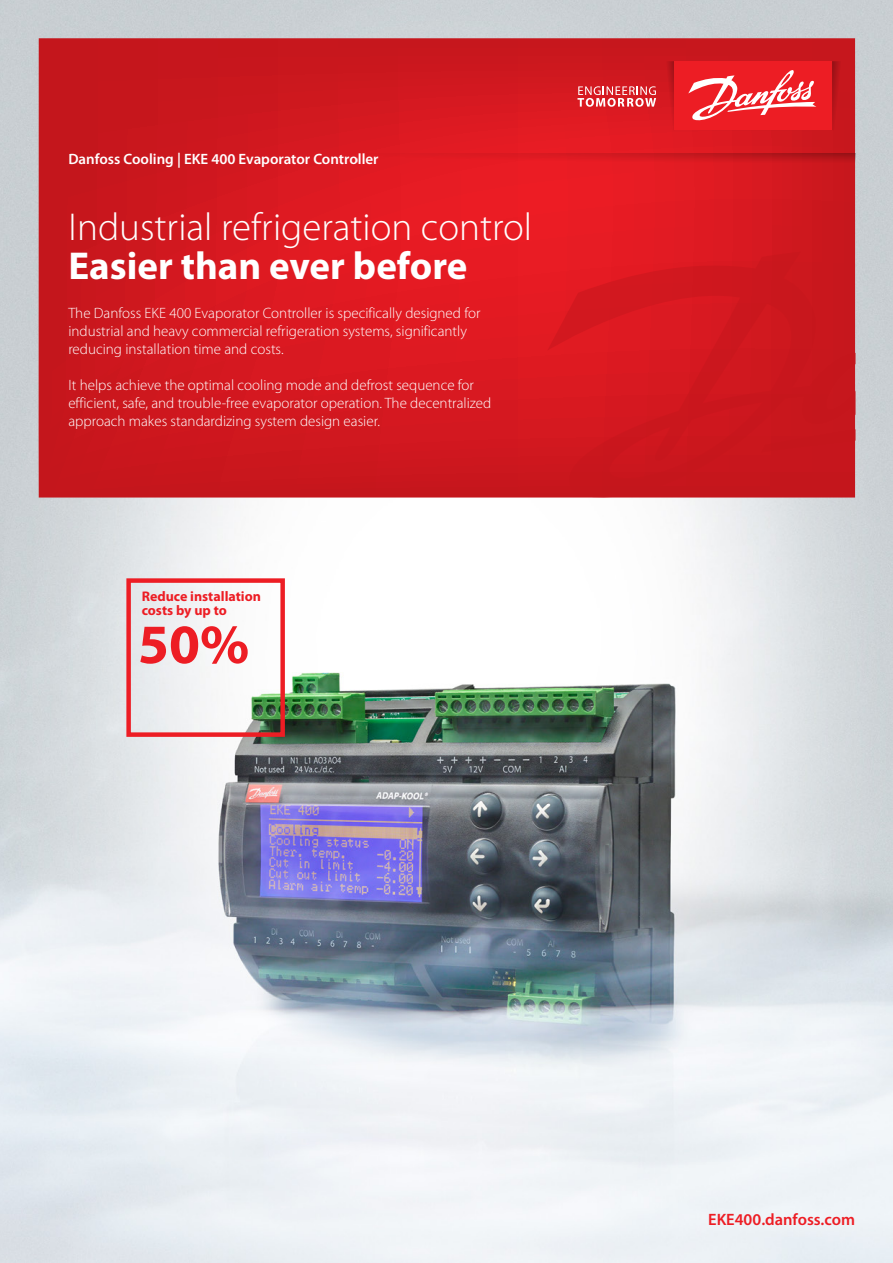
<style>
.page{position:relative;width:893px;height:1263px;background:#fff}
.page>*{position:absolute;margin:0;border:0;box-sizing:border-box;transform-origin:0 0}
.t1{font:700 55.95px "Myriad Pro";color:#ed1d24}
.t2{font:300 39px "Myriad Pro";color:#fff}
.t3{font:700 39px "Myriad Pro";color:#fff}
.t4{font:600 16.5px "Myriad Pro";color:#ed1d24}
.t5{font:300 15px/18px "Myriad Pro";color:#fff}
.t6{font:600 15px "Myriad Pro";color:#fff}
.t7{font:700 13.95px/14px "Myriad Pro";color:#ed1d24}
</style>
<div class="page">
<img style="left:0;top:0;width:893px;height:1263px">
<svg style="left:39px;top:38px;width:816px;height:459px;background:#d3181f"></svg>
<svg style="left:547px;top:230px;width:308px;height:267px;background:#d0171e"></svg>
<div style="left:126px;top:578px;width:159px;height:159px;border:4px solid #ed1d24"></div>
<svg style="left:832px;top:61px;width:13px;height:69px"></svg>
<svg style="left:662px;top:61px;width:12px;height:69px"></svg>
<svg style="left:358px;top:153px;width:497px;height:13px;background:#d61920"></svg>
<div style="left:674px;top:61px;width:158px;height:69px;background:#ed1d24"></div>
<svg style="left:577px;top:86px;width:79px;height:21px;background:#e3666b"></svg>
<svg style="left:688px;top:70px;width:128px;height:51px"></svg>
<p class="t6" style="left:68px;top:150px;width:312px">Danfoss Cooling | EKE 400 Evaporator Controller</p>
<h2 class="t2" style="left:68px;top:203px;width:465px">Industrial refrigeration control</h2>
<h2 class="t3" style="left:68px;top:240px;width:401px">Easier than ever before</h2>
<p class="t5" style="left:68px;top:304px;width:414px">The Danfoss EKE 400 Evaporator Controller is specifically designed for industrial and heavy commercial refrigeration systems, significantly reducing installation time and costs.</p>
<p class="t5" style="left:68px;top:376px;width:424px">It helps achieve the optimal cooling mode and defrost sequence for efficient, safe, and trouble-free evaporator operation. The decentralized approach makes standardizing system design easier.</p>
<p class="t7" style="left:142px;top:589px;width:121px">Reduce installation costs by up to</p>
<h1 class="t1" style="left:138px;top:608px;width:113px">50%</h1>
<p class="t4" style="left:708px;top:1209px;width:148px">EKE400.danfoss.com</p>
</div>
